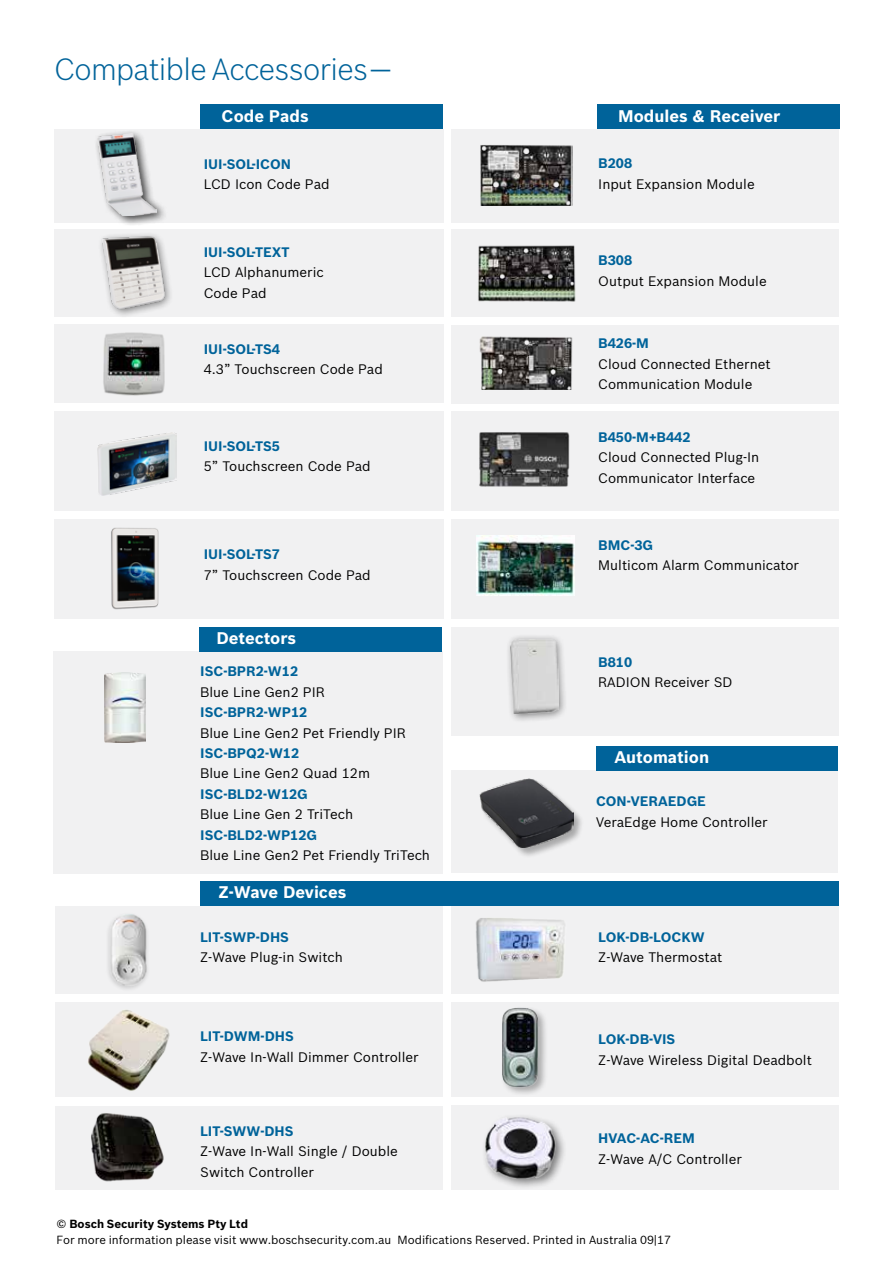
<style>
.page{position:relative;width:893px;height:1263px;background:#fff}
.page>*{position:absolute;margin:0;border:0;box-sizing:border-box;transform-origin:0 0}
.t1{font:300 30px "Bosch Sans";letter-spacing:-.02em;color:#00639a}
.t2{font:700 16.5px "Bosch Sans";color:#fff}
.t3{font:13.5px/20.4px "Bosch Sans";color:#000}
.t4{font:700 13.5px "Bosch Sans";color:#00639a}
.t5{font:11.55px/16.4px "Bosch Sans";color:#000}
.s1{font-weight:700}
.s2{color:#fff}
</style>
<div class="page">
<div style="left:55px;top:1106px;width:387px;height:84px;background:#f1f1f2"></div>
<div style="left:200px;top:105px;width:243px;height:24px;background:#00639a"></div>
<div style="left:451px;top:627px;width:388px;height:109px;background:#f1f1f2"></div>
<div style="left:597px;top:105px;width:243px;height:24px;background:#00639a"></div>
<div style="left:452px;top:129px;width:387px;height:94px;background:#f1f1f2"></div>
<div style="left:452px;top:230px;width:387px;height:87px;background:#f1f1f2"></div>
<div style="left:54px;top:129px;width:389px;height:94px;background:#f1f1f2"></div>
<div style="left:54px;top:230px;width:389px;height:87px;background:#f1f1f2"></div>
<div style="left:452px;top:325px;width:387px;height:78px;background:#f1f1f2"></div>
<div style="left:54px;top:411px;width:389px;height:99px;background:#f1f1f2"></div>
<div style="left:452px;top:411px;width:387px;height:99px;background:#f1f1f2"></div>
<div style="left:54px;top:325px;width:389px;height:78px;background:#f1f1f2"></div>
<div style="left:97px;top:231px;width:76px;height:88px;background:#000;opacity:.5"></div>
<img style="left:97px;top:232px;width:71px;height:80px">
<img style="left:103px;top:332px;width:62px;height:64px">
<img style="left:480px;top:145px;width:93px;height:61px">
<img style="left:478px;top:245px;width:98px;height:57px">
<img style="left:479px;top:336px;width:94px;height:54px">
<img style="left:479px;top:432px;width:91px;height:55px">
<div style="left:505px;top:634px;width:63px;height:89px;background:#000;opacity:.5"></div>
<img style="left:511px;top:639px;width:47px;height:74px">
<div style="left:93px;top:129px;width:75px;height:98px;background:#000;opacity:.75"></div>
<img style="left:98px;top:134px;width:59px;height:81px">
<div style="left:53px;top:651px;width:389px;height:222px;background:#f1f1f2"></div>
<div style="left:200px;top:627px;width:242px;height:24px;background:#00639a"></div>
<img style="left:105px;top:672px;width:41px;height:71px">
<div style="left:55px;top:906px;width:387px;height:87px;background:#f1f1f2"></div>
<div style="left:451px;top:906px;width:387px;height:87px;background:#f1f1f2"></div>
<div style="left:200px;top:881px;width:638px;height:25px;background:#00639a"></div>
<img style="left:476px;top:918px;width:89px;height:64px">
<div style="left:451px;top:1002px;width:387px;height:94px;background:#f1f1f2"></div>
<div style="left:500px;top:1006px;width:48px;height:91px;background:#000;opacity:.3"></div>
<img style="left:500px;top:1006px;width:40px;height:83px">
<div style="left:451px;top:1106px;width:388px;height:84px;background:#f1f1f2"></div>
<div style="left:55px;top:1002px;width:387px;height:94px;background:#f1f1f2"></div>
<img style="left:91px;top:1113px;width:73px;height:69px">
<img style="left:88px;top:1010px;width:82px;height:81px">
<div style="left:482px;top:1113px;width:85px;height:77px;background:#000;opacity:.5"></div>
<img style="left:484px;top:1115px;width:73px;height:64px">
<div style="left:451px;top:770px;width:387px;height:103px;background:#f1f1f2"></div>
<div style="left:596px;top:746px;width:242px;height:24px;background:#00639a"></div>
<div style="left:480px;top:779px;width:103px;height:80px;background:#000;opacity:.3"></div>
<img style="left:479px;top:779px;width:94px;height:69px">
<img style="left:108px;top:914px;width:40px;height:74px">
<div style="left:54px;top:519px;width:389px;height:99px;background:#f1f1f2"></div>
<img style="left:111px;top:527px;width:48px;height:83px">
<img style="left:98px;top:433px;width:79px;height:62px">
<div style="left:452px;top:519px;width:387px;height:99px;background:#f1f1f2"></div>
<img style="left:476px;top:535px;width:98px;height:60px">
<h1 class="t1" style="left:54px;top:51px;width:337px">Compatible Accessories —</h1>
<p class="t2" style="left:222px;top:106px;width:89px">Code Pads</p>
<p class="t4" style="left:204px;top:156px;width:89px">IUI-SOL-ICON</p>
<p class="t3" style="left:204px;top:174px;width:127px">LCD Icon Code Pad</p>
<p class="t4" style="left:204px;top:243px;width:87px">IUI-SOL-TEXT</p>
<p class="t3" style="left:204px;top:262px;width:122px">LCD Alphanumeric<br>Code Pad</p>
<p class="t4" style="left:204px;top:341px;width:78px">IUI-SOL-TS4</p>
<p class="t3" style="left:204px;top:359px;width:181px">4.3” Touchscreen Code Pad</p>
<p class="t4" style="left:204px;top:438px;width:78px">IUI-SOL-TS5</p>
<p class="t3" style="left:204px;top:456px;width:168px">5” Touchscreen Code Pad</p>
<p class="t4" style="left:204px;top:546px;width:78px">IUI-SOL-TS7</p>
<p class="t3" style="left:204px;top:564px;width:168px">7” Touchscreen Code Pad</p>
<p class="t2" style="left:216px;top:628px;width:81px">Detectors</p>
<p class="t4" style="left:200px;top:663px;width:99px">ISC-BPR2-W12</p>
<p class="t3" style="left:200px;top:681px;width:126px">Blue Line Gen2 PIR</p>
<p class="t4" style="left:200px;top:704px;width:109px">ISC-BPR2-WP12</p>
<p class="t3" style="left:200px;top:722px;width:207px">Blue Line Gen2 Pet Friendly PIR</p>
<p class="t4" style="left:200px;top:745px;width:101px">ISC-BPQ2-W12</p>
<p class="t3" style="left:200px;top:763px;width:171px">Blue Line Gen2 Quad 12m</p>
<p class="t4" style="left:200px;top:785px;width:109px">ISC-BLD2-W12G</p>
<p class="t3" style="left:200px;top:804px;width:154px">Blue Line Gen 2 TriTech</p>
<p class="t4" style="left:200px;top:826px;width:118px">ISC-BLD2-WP12G</p>
<p class="t3" style="left:200px;top:845px;width:231px">Blue Line Gen2 Pet Friendly TriTech</p>
<p class="t2" style="left:219px;top:882px;width:129px">Z-Wave Devices</p>
<p class="t4" style="left:200px;top:928px;width:90px">LIT-SWP-DHS</p>
<p class="t3" style="left:200px;top:947px;width:144px">Z-Wave Plug-in Switch</p>
<p class="t4" style="left:200px;top:1028px;width:95px">LIT-DWM-DHS</p>
<p class="t3" style="left:200px;top:1046px;width:220px">Z-Wave In-Wall Dimmer Controller</p>
<p class="t4" style="left:200px;top:1123px;width:95px">LIT-SWW-DHS</p>
<p class="t3" style="left:200px;top:1141px;width:199px">Z-Wave In-Wall Single / Double<br>Switch Controller</p>
<p class="t2" style="left:618px;top:106px;width:164px">Modules &amp; Receiver</p>
<p class="t4" style="left:598px;top:155px;width:35px">B208</p>
<p class="t3" style="left:598px;top:173px;width:158px">Input Expansion Module</p>
<p class="t4" style="left:598px;top:252px;width:35px">B308</p>
<p class="t3" style="left:598px;top:270px;width:170px">Output Expansion Module</p>
<p class="t4" style="left:598px;top:335px;width:52px">B426-M</p>
<p class="t3" style="left:598px;top:354px;width:174px">Cloud Connected Ethernet<br>Communication Module</p>
<p class="t4" style="left:598px;top:429px;width:94px">B450-M+B442</p>
<p class="t3" style="left:598px;top:447px;width:163px">Cloud Connected Plug-In<br>Communicator Interface</p>
<p class="t4" style="left:598px;top:537px;width:56px">BMC-3G</p>
<p class="t3" style="left:598px;top:555px;width:202px">Multicom Alarm Communicator</p>
<p class="t4" style="left:598px;top:654px;width:35px">B810</p>
<p class="t3" style="left:598px;top:672px;width:136px">RADION Receiver SD</p>
<p class="t2" style="left:614px;top:747px;width:96px">Automation</p>
<p class="t4" style="left:596px;top:793px;width:111px">CON-VERAEDGE</p>
<p class="t3" style="left:596px;top:811px;width:173px">VeraEdge Home Controller</p>
<p class="t4" style="left:598px;top:928px;width:108px">LOK-DB-LOCKW</p>
<p class="t3" style="left:598px;top:947px;width:126px">Z-Wave Thermostat</p>
<p class="t4" style="left:598px;top:1031px;width:79px">LOK-DB-VIS</p>
<p class="t3" style="left:598px;top:1049px;width:215px">Z-Wave Wireless Digital Deadbolt</p>
<p class="t4" style="left:598px;top:1130px;width:98px">HVAC-AC-REM</p>
<p class="t3" style="left:598px;top:1149px;width:145px">Z-Wave A/C Controller</p>
<p class="t5" style="left:57px;top:1215px;width:616px">© <span class="s1">Bosch Security Systems Pty Ltd<br></span>For more information please visit www.boschsecurity.com.au<span class="s2">.</span> Modifications Reserved. Printed in Australia 09|17</p>
</div>
